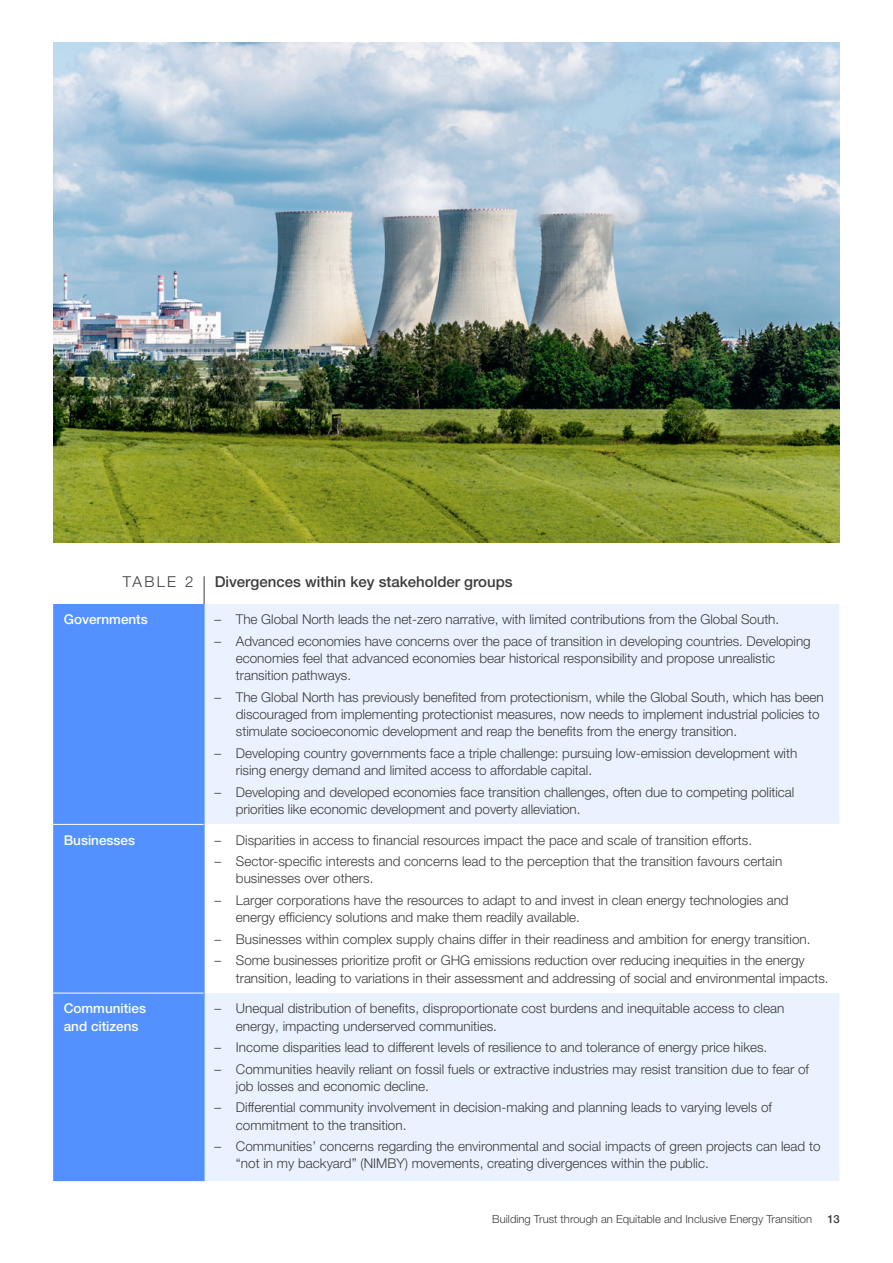
<style>
.page{position:relative;width:893px;height:1263px;background:#fff}
.page>*{position:absolute;margin:0;border:0;box-sizing:border-box;transform-origin:0 0}
.t1{font:500 15px "Helvetica Neue LT Pro";color:#3c3c3b}
.t2{font:300 15px "Helvetica Neue LT Pro";letter-spacing:.16em;color:#3c3c3b}
.t3{font:300 13.5px/17.2px "Helvetica Neue LT Pro";letter-spacing:-.005em;color:#3c3c3b}
.t4{font:500 13.5px/17.2px "Helvetica Neue LT Pro";color:#fff}
.t5{font:300 11.25px "Helvetica Neue LT Pro";color:#3c3c3b}
.t6{font:500 11.25px "Helvetica Neue LT Pro";color:#3c3c3b}
</style>
<div class="page">
<img style="left:53px;top:43px;width:787px;height:500px">
<hr style="left:204px;top:576px;width:1px;height:569px;background:#3c3c3b">
<div style="left:53px;top:604px;width:151px;height:577px;background:#5291ff"></div>
<div style="left:205px;top:604px;width:634px;height:577px;background:#eaf2ff"></div>
<div style="left:204px;top:824px;width:635px;height:169px;background:#fff"></div>
<hr style="left:53px;top:824px;width:151px;height:1px;background:#fff">
<hr style="left:53px;top:993px;width:151px;height:1px;background:#fff">
<hr style="left:204px;top:604px;width:1px;height:577px;background:#5291ff">
<p class="t2" style="left:123px;top:572px;width:72px">TABLE 2</p>
<p class="t1" style="left:215px;top:573px;width:299px">Divergences within key stakeholder groups</p>
<p class="t4" style="left:64px;top:611px;width:86px">Governments</p>
<p class="t3" style="left:215px;top:610px;width:566px">– The Global North leads the net-zero narrative, with limited contributions from the Global South.</p>
<p class="t3" style="left:236px;top:632px;width:576px;text-indent:-21px">– Advanced economies have concerns over the pace of transition in developing countries. Developing economies feel that advanced economies bear historical responsibility and propose unrealistic transition pathways.</p>
<p class="t3" style="left:236px;top:688px;width:589px;text-indent:-21px">– The Global North has previously benefited from protectionism, while the Global South, which has been discouraged from implementing protectionist measures, now needs to implement industrial policies to stimulate socioeconomic development and reap the benefits from the energy transition.</p>
<p class="t3" style="left:236px;top:744px;width:563px;text-indent:-21px">– Developing country governments face a triple challenge: pursuing low-emission development with rising energy demand and limited access to affordable capital.</p>
<p class="t3" style="left:236px;top:783px;width:560px;text-indent:-21px">– Developing and developed economies face transition challenges, often due to competing political priorities like economic development and poverty alleviation.</p>
<p class="t4" style="left:64px;top:831px;width:73px">Businesses</p>
<p class="t3" style="left:215px;top:831px;width:539px">– Disparities in access to financial resources impact the pace and scale of transition efforts.</p>
<p class="t3" style="left:236px;top:852px;width:548px;text-indent:-21px">– Sector-specific interests and concerns lead to the perception that the transition favours certain businesses over others.</p>
<p class="t3" style="left:236px;top:891px;width:554px;text-indent:-21px">– Larger corporations have the resources to adapt to and invest in clean energy technologies and energy efficiency solutions and make them readily available.</p>
<p class="t3" style="left:215px;top:930px;width:597px">– Businesses within complex supply chains differ in their readiness and ambition for energy transition.</p>
<p class="t3" style="left:236px;top:951px;width:594px;text-indent:-21px">– Some businesses prioritize profit or GHG emissions reduction over reducing inequities in the energy transition, leading to variations in their assessment and addressing of social and environmental impacts.</p>
<p class="t4" style="left:64px;top:1000px;width:84px">Communities and citizens</p>
<p class="t3" style="left:236px;top:1000px;width:550px;text-indent:-21px">– Unequal distribution of benefits, disproportionate cost burdens and inequitable access to clean energy, impacting underserved communities.</p>
<p class="t3" style="left:215px;top:1038px;width:554px">– Income disparities lead to different levels of resilience to and tolerance of energy price hikes.</p>
<p class="t3" style="left:236px;top:1060px;width:575px;text-indent:-21px">– Communities heavily reliant on fossil fuels or extractive industries may resist transition due to fear of job losses and economic decline.</p>
<p class="t3" style="left:236px;top:1099px;width:538px;text-indent:-21px">– Differential community involvement in decision-making and planning leads to varying levels of commitment to the transition.</p>
<p class="t3" style="left:236px;top:1137px;width:586px;text-indent:-21px">– Communities’ concerns regarding the environmental and social impacts of green projects can lead to “not in my backyard” (NIMBY) movements, creating divergences within the public.</p>
<p class="t5" style="left:492px;top:1212px;width:321px">Building Trust through an Equitable and Inclusive Energy Transition</p>
<p class="t6" style="left:827px;top:1212px;width:14px">13</p>
</div>
